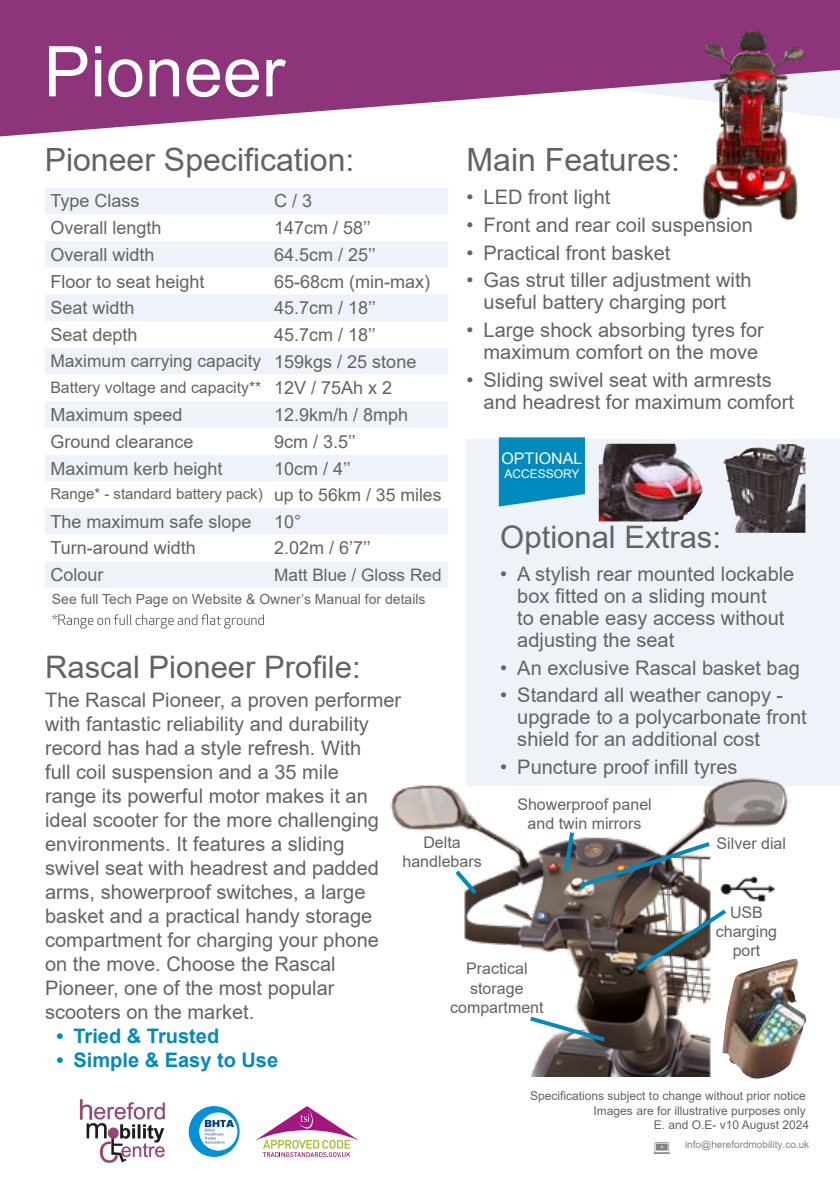
<style>
.page{position:relative;width:840px;height:1191px;background:#fff}
.page>*{position:absolute;margin:0;border:0;box-sizing:border-box;transform-origin:0 0}
.t1{font:70px "Arial";color:#fff}
.t2{font:32px "Arial";color:#646363}
.t3{font:31px "Arial";color:#646363}
.t4{font:20px/24px "Arial";color:#646363}
.t5{font:700 20px "Arial";color:#008abe}
.t6{font:18px/26.8px "Arial";color:#646363}
.t7{font:17.4px "Arial";color:#646363}
.t8{font:17.2px "Arial";color:#646363}
.t9{font:16px/19.2px "Arial";color:#646363;text-align:center}
.t10{font:16px "Arial";color:#fff}
.t11{font:15.8px "Arial";color:#646363}
.t12{font:15px "Arial";color:#646363}
.t13{font:14px "Arial";color:#656563}
.t14{font:12px/14.4px "Arial";color:#646363;text-align:right}
.t15{font:12px "Arial";color:#fff}
.t16{font:10px "Arial";color:#838382}
.s1{font-size:18px}
.s2{font-size:17.6px}
</style>
<div class="page">
<div style="left:466px;top:439px;width:373px;height:346px;background:#eef3fa"></div>
<img style="left:390px;top:778px;width:398px;height:298px">
<svg style="left:0;top:0;width:839px;height:136px;fill:#8e347b"></svg>
<svg style="left:498px;top:437px;width:86px;height:69px;background:#1694c3"></svg>
<svg style="left:45px;top:188px;width:403px;height:400px;fill:#eef3fa"></svg>
<svg style="left:45px;top:268px;width:403px;height:293px"></svg>
<svg style="left:653px;top:1142px;width:16px;height:11px"></svg>
<svg style="left:52px;top:614px;width:212px;height:14px"></svg>
<svg style="left:255px;top:1106px;width:104px;height:51px"></svg>
<svg style="left:189px;top:1106px;width:50px;height:51px"></svg>
<img style="left:598px;top:444px;width:104px;height:77px">
<img style="left:740px;top:444px;width:55px;height:11px">
<svg style="left:451px;top:866px;width:29px;height:32px"></svg>
<svg style="left:561px;top:828px;width:152px;height:62px"></svg>
<svg style="left:525px;top:1013px;width:83px;height:31px"></svg>
<img style="left:718px;top:873px;width:57px;height:31px">
<img style="left:722px;top:958px;width:84px;height:120px">
<img style="left:679px;top:5px;width:143px;height:216px">
<svg style="left:632px;top:905px;width:98px;height:69px"></svg>
<img style="left:79px;top:1099px;width:86px;height:63px">
<h1 class="t1" style="left:44px;top:24px;width:243px">Pioneer</h1>
<h2 class="t2" style="left:45px;top:138px;width:311px">Pioneer Specification:</h2>
<h2 class="t2" style="left:466px;top:138px;width:215px">Main Features:</h2>
<p class="t4" style="left:466px;top:185px;width:145px">• LED front light</p>
<p class="t4" style="left:466px;top:213px;width:287px">• Front and rear coil suspension</p>
<p class="t4" style="left:466px;top:240px;width:205px">• Practical front basket</p>
<p class="t4" style="left:466px;top:269px;width:286px;line-height:22px;text-align:center">• Gas strut tiller adjustment with useful battery charging port</p>
<p class="t4" style="left:466px;top:319px;width:299px;line-height:22px;text-align:center">• Large shock absorbing tyres for maximum comfort on the move</p>
<p class="t4" style="left:483px;top:368px;width:312px;line-height:22px;text-indent:-17px">• Sliding swivel seat with armrests and headrest for maximum comfort</p>
<p class="t6" style="left:50px;top:187px;width:91px">Type Class</p>
<p class="t6" style="left:274px;top:187px;width:40px">C / 3</p>
<p class="t6" style="left:50px;top:214px;width:113px">Overall length</p>
<p class="t6" style="left:274px;top:214px;width:98px">147cm / 58’’</p>
<p class="t6" style="left:50px;top:241px;width:106px">Overall width</p>
<p class="t6" style="left:274px;top:241px;width:103px">64.5cm / 25’’</p>
<p class="t6" style="left:50px;top:268px;width:156px">Floor to seat height</p>
<p class="t6" style="left:274px;top:268px;width:158px">65-68cm (min-max)</p>
<p class="t6" style="left:50px;top:294px;width:86px">Seat width</p>
<p class="t6" style="left:274px;top:294px;width:103px">45.7cm / 18’’</p>
<p class="t6" style="left:50px;top:321px;width:89px">Seat depth</p>
<p class="t6" style="left:274px;top:321px;width:103px">45.7cm / 18’’</p>
<p class="t7" style="left:50px;top:349px;width:367px">Maximum carrying capacity <span class="s1">159kgs / 25 stone</span></p>
<p class="t11" style="left:50px;top:376px;width:343px">Battery voltage and capacity** <span class="s1">12V / 75Ah x 2</span></p>
<p class="t6" style="left:50px;top:401px;width:134px">Maximum speed</p>
<p class="t6" style="left:274px;top:401px;width:136px">12.9km/h / 8mph</p>
<p class="t6" style="left:50px;top:428px;width:145px">Ground clearance</p>
<p class="t6" style="left:274px;top:428px;width:83px">9cm / 3.5’’</p>
<p class="t6" style="left:50px;top:455px;width:174px">Maximum kerb height</p>
<p class="t6" style="left:274px;top:455px;width:78px">10cm / 4’’</p>
<p class="t12" style="left:50px;top:483px;width:392px">Range* - standard battery pack) <span class="s2">up to 56km / 35 miles</span></p>
<p class="t6" style="left:50px;top:508px;width:252px">The maximum safe slope 10°<br>Turn-around width</p>
<p class="t10" style="left:501px;top:447px;width:82px">OPTIONAL</p>
<p class="t15" style="left:504px;top:466px;width:77px">ACCESSORY</p>
<h3 class="t3" style="left:500px;top:515px;width:222px">Optional Extras:</h3>
<p class="t4" style="left:517px;top:563px;width:278px;line-height:22px;text-indent:-17px">• A stylish rear mounted lockable box fitted on a sliding mount<br>to enable easy access without adjusting the seat</p>
<p class="t4" style="left:500px;top:655px;width:301px">• An exclusive Rascal basket bag</p>
<p class="t4" style="left:517px;top:684px;width:291px;line-height:22px;text-indent:-17px">• Standard all weather canopy - upgrade to a polycarbonate front shield for an additional cost</p>
<p class="t4" style="left:500px;top:755px;width:239px">• Puncture proof infill tyres</p>
<p class="t6" style="left:274px;top:534px;width:98px">2.02m / 6’7’’</p>
<p class="t6" style="left:50px;top:561px;width:55px">Colour</p>
<p class="t8" style="left:274px;top:562px;width:169px">Matt Blue / Gloss Red</p>
<p class="t13" style="left:52px;top:589px;width:375px">See full Tech Page on Website &amp; Owner’s Manual for details</p>
<h3 class="t3" style="left:45px;top:645px;width:317px">Rascal Pioneer Profile:</h3>
<p class="t4" style="left:45px;top:688px;width:357px">The Rascal Pioneer, a proven performer with fantastic reliability and durability record has had a style refresh. With<br>full coil suspension and a 35 mile<br>range its powerful motor makes it an ideal scooter for the more challenging environments. It features a sliding swivel seat with headrest and padded arms, showerproof switches, a large basket and a practical handy storage compartment for charging your phone on the move. Choose the Rascal Pioneer, one of the most popular scooters on the market.</p>
<p class="t5" style="left:56px;top:1022px;width:164px">• Tried &amp; Trusted</p>
<p class="t5" style="left:56px;top:1046px;width:223px">• Simple &amp; Easy to Use</p>
<p class="t9" style="left:517px;top:795px;width:136px">Showerproof panel and twin mirrors</p>
<p class="t9" style="left:402px;top:833px;width:81px">Delta handlebars</p>
<p class="t9" style="left:716px;top:834px;width:71px">Silver dial</p>
<p class="t9" style="left:715px;top:902px;width:63px">USB charging port</p>
<p class="t9" style="left:450px;top:959px;width:95px">Practical storage compartment</p>
<p class="t14" style="left:530px;top:1088px;width:280px">Specifications subject to change without prior notice<br>Images are for illustrative purposes only<br>E. and O.E- v10 August 2024</p>
<p class="t16" style="left:684px;top:1137px;width:126px">info@herefordmobility.co.uk</p>
</div>
